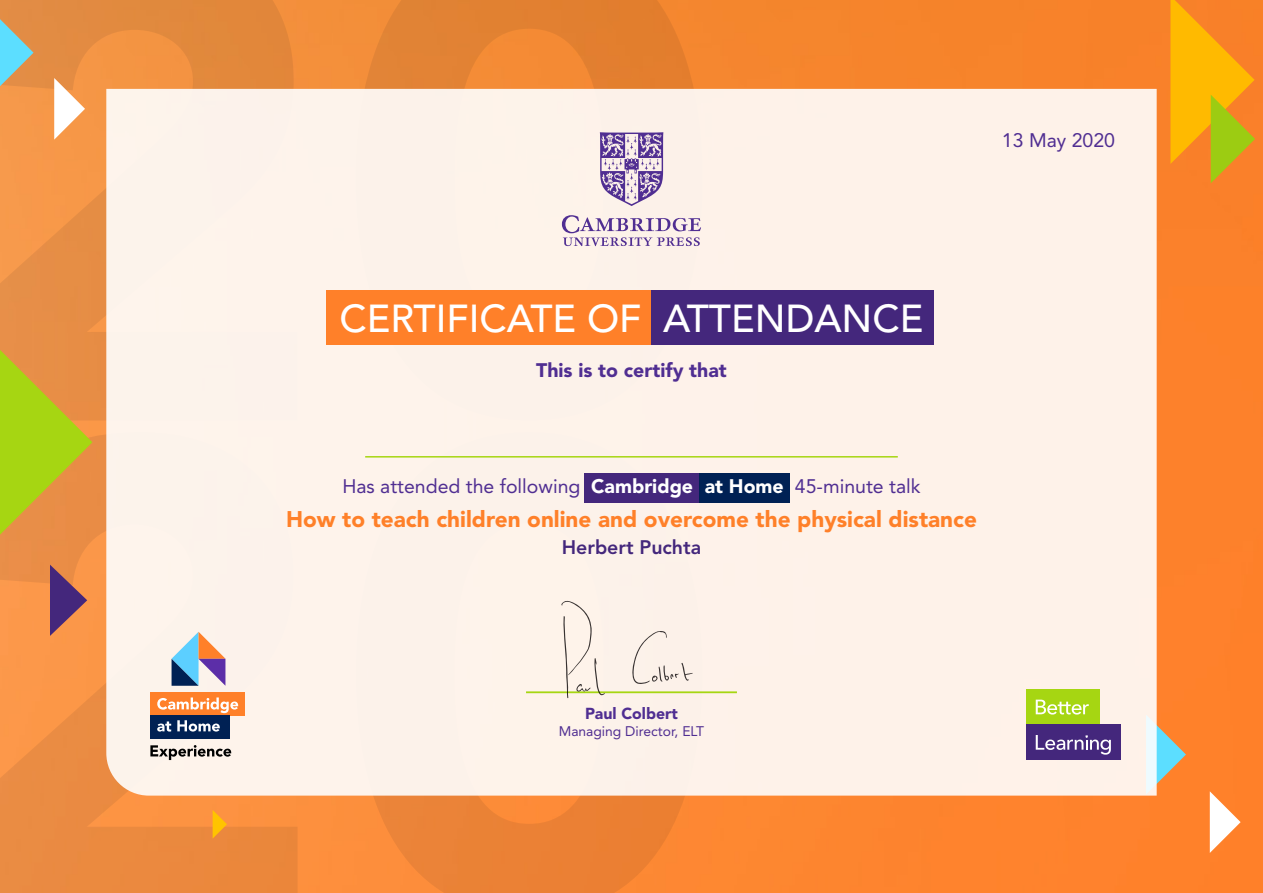
<style>
.page{position:relative;width:1263px;height:893px;background:#fff}
.page>*{position:absolute;margin:0;border:0;box-sizing:border-box;transform-origin:0 0}
.t1{font:500 38.7px "Avenir LT Std";color:#fff}
.t2{font:900 22.5px "Avenir LT Std";color:#ff8029}
.t3{font:19.5px "Avenir LT Std";color:#502e92}
.t4{font:900 19.5px "Avenir LT Std";color:#502e92}
.t5{font:800 19.5px "Avenir LT Std";color:#44277c}
.t6{font:900 15.9px "Avenir LT Std";color:#502e92}
.t7{font:13.8px "Avenir LT Std";color:#502e92}
.s1{font-weight:900;color:#fff}
</style>
<div class="page">
<img style="left:92px;top:0;width:1171px;height:893px">
<svg style="left:0;top:0;width:298px;height:420px;background:#ea8f43"></svg>
<svg style="left:0;top:432px;width:298px;height:461px;background:#f08e43"></svg>
<svg style="left:356px;top:0;width:347px;height:89px;background:#e78332"></svg>
<svg style="left:356px;top:796px;width:346px;height:97px;background:#f08435"></svg>
<svg style="left:1170px;top:0;width:85px;height:183px;background:#efa314"></svg>
<svg style="left:54px;top:78px;width:31px;height:62px"></svg>
<svg style="left:0;top:19px;width:34px;height:67px;background:#a0b4a1"></svg>
<svg style="left:0;top:350px;width:92px;height:185px;background:#c6b32b"></svg>
<svg style="left:50px;top:565px;width:37px;height:71px;background:#9c5d62"></svg>
<svg style="left:1210px;top:791px;width:30px;height:62px"></svg>
<svg style="left:1157px;top:715px;width:29px;height:79px;background:#c3a378"></svg>
<div style="left:106px;top:89px;width:1051px;height:707px;background:#fef2ea"></div>
<svg style="left:562px;top:215px;width:139px;height:31px;background:#d2c1d3"></svg>
<svg style="left:600px;top:132px;width:63px;height:74px;background:#ae99c1"></svg>
<div style="left:326px;top:290px;width:325px;height:55px;background:#ff8029"></div>
<div style="left:651px;top:290px;width:283px;height:55px;background:#44277c"></div>
<hr style="left:365px;top:456px;width:533px;height:2px;background:#a6d612">
<div style="left:585px;top:473px;width:114px;height:29px;background:#44277c"></div>
<div style="left:699px;top:473px;width:90px;height:29px;background:#002154"></div>
<hr style="left:526px;top:691px;width:211px;height:2px;background:#a6d612">
<svg style="left:213px;top:810px;width:14px;height:29px"></svg>
<svg style="left:561px;top:600px;width:44px;height:98px;background:#efe6da"></svg>
<svg style="left:632px;top:631px;width:61px;height:53px;background:#f0e5de"></svg>
<div style="left:150px;top:693px;width:95px;height:23px;background:#ff8029"></div>
<div style="left:150px;top:716px;width:79px;height:23px;background:#002154"></div>
<svg style="left:150px;top:745px;width:81px;height:15px"></svg>
<svg style="left:172px;top:632px;width:54px;height:54px;background:#a2a9bd"></svg>
<svg style="left:157px;top:697px;width:81px;height:16px"></svg>
<svg style="left:157px;top:721px;width:14px;height:11px"></svg>
<svg style="left:177px;top:720px;width:43px;height:12px"></svg>
<div style="left:1026px;top:689px;width:73px;height:36px;background:#a6d612"></div>
<svg style="left:1036px;top:700px;width:53px;height:15px"></svg>
<div style="left:1026px;top:725px;width:95px;height:35px;background:#44277c"></div>
<svg style="left:1036px;top:735px;width:75px;height:20px"></svg>
<p class="t3" style="left:1002px;top:129px;width:115px">13 May 2020</p>
<p class="t1" style="left:340px;top:297px;width:585px">CERTIFICATE OF ATTENDANCE</p>
<p class="t4" style="left:536px;top:358px;width:192px">This is to certify that</p>
<p class="t3" style="left:342px;top:475px;width:580px">Has attended the following <span class="s1">Cambridge at Home</span> 45-minute talk</p>
<p class="t2" style="left:286px;top:506px;width:692px">How to teach children online and overcome the physical distance</p>
<p class="t5" style="left:562px;top:536px;width:141px">Herbert Puchta</p>
<p class="t6" style="left:585px;top:704px;width:94px">Paul Colbert</p>
<p class="t7" style="left:559px;top:723px;width:147px">Managing Director, ELT</p>
</div>
